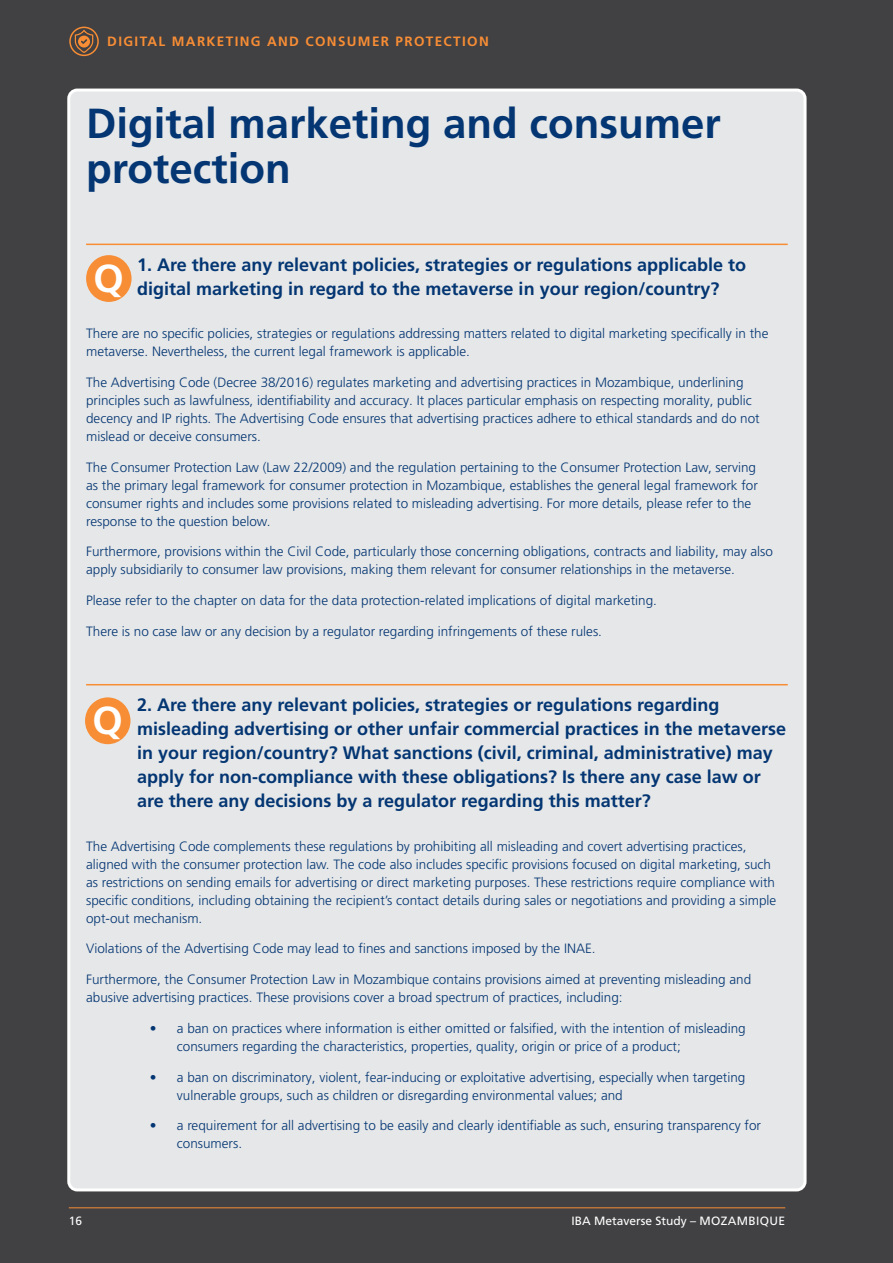
<style>
.page{position:relative;width:893px;height:1263px;background:#414042}
.page>*{position:absolute;margin:0;border:0;box-sizing:border-box;transform-origin:0 0}
.t1{font:700 42px/45px "Frutiger LT Pro";color:#043673}
.t2{font:700 39px "Frutiger LT Pro";color:#fff}
.t3{font:700 18px/24px "Frutiger LT Pro";color:#043673}
.t4{font:300 13.5px/18px "Frutiger LT Pro";color:#043673}
.t5{font:700 13.5px "Frutiger LT Pro";letter-spacing:.1em;color:#f78d35}
.t6{font:12px "Frutiger LT Pro";color:#fff}
</style>
<div class="page">
<hr style="left:69px;top:1207px;width:716px;height:1px;background:#f78d35">
<div style="left:69px;top:90px;width:736px;height:1100px;background:#e6e7e8;border-radius:9px"></div>
<div style="left:69px;top:27px;width:30px;height:29px;border:2px solid #f78d35;border-radius:50%"></div>
<hr style="left:86px;top:244px;width:702px;height:1px;background:#f78d35">
<hr style="left:86px;top:684px;width:702px;height:1px;background:#f78d35">
<div style="left:86px;top:255px;width:46px;height:47px;background:#f78d35;border-radius:50%"></div>
<div style="left:85px;top:697px;width:45px;height:47px;background:#f78d35;border-radius:50%"></div>
<svg style="left:75px;top:30px;width:18px;height:23px"></svg>
<p class="t5" style="left:107px;top:33px;width:383px">DIGITAL MARKETING AND CONSUMER PROTECTION</p>
<h1 class="t1" style="left:86px;top:101px;width:636px">Digital marketing and consumer protection</h1>
<h3 class="t3" style="left:137px;top:252px;width:610px">1. Are there any relevant policies, strategies or regulations applicable to digital marketing in regard to the metaverse in your region/country?</h3>
<p class="t4" style="left:86px;top:325px;width:684px">There are no specific policies, strategies or regulations addressing matters related to digital marketing specifically in the metaverse. Nevertheless, the current legal framework is applicable.</p>
<p class="t4" style="left:86px;top:373px;width:675px">The Advertising Code (Decree 38/2016) regulates marketing and advertising practices in Mozambique, underlining principles such as lawfulness, identifiability and accuracy. It places particular emphasis on respecting morality, public decency and IP rights. The Advertising Code ensures that advertising practices adhere to ethical standards and do not mislead or deceive consumers.</p>
<p class="t4" style="left:86px;top:458px;width:673px">The Consumer Protection Law (Law 22/2009) and the regulation pertaining to the Consumer Protection Law, serving as the primary legal framework for consumer protection in Mozambique, establishes the general legal framework for consumer rights and includes some provisions related to misleading advertising. For more details, please refer to the response to the question below.</p>
<p class="t4" style="left:86px;top:543px;width:688px">Furthermore, provisions within the Civil Code, particularly those concerning obligations, contracts and liability, may also apply subsidiarily to consumer law provisions, making them relevant for consumer relationships in the metaverse.</p>
<p class="t4" style="left:86px;top:591px;width:572px">Please refer to the chapter on data for the data protection-related implications of digital marketing.</p>
<p class="t4" style="left:86px;top:622px;width:517px">There is no case law or any decision by a regulator regarding infringements of these rules.</p>
<h2 class="t2" style="left:93px;top:255px;width:32px">Q</h2>
<p class="t3" style="left:137px;top:693px;width:650px">2. Are there any relevant policies, strategies or regulations regarding misleading advertising or other unfair commercial practices in the metaverse in your region/country? What sanctions (civil, criminal, administrative) may apply for non-compliance with these obligations? Is there any case law or are there any decisions by a regulator regarding this matter?</p>
<p class="t4" style="left:86px;top:837px;width:692px">The Advertising Code complements these regulations by prohibiting all misleading and covert advertising practices, aligned with the consumer protection law. The code also includes specific provisions focused on digital marketing, such as restrictions on sending emails for advertising or direct marketing purposes. These restrictions require compliance with specific conditions, including obtaining the recipient’s contact details during sales or negotiations and providing a simple opt-out mechanism.</p>
<p class="t4" style="left:86px;top:940px;width:511px">Violations of the Advertising Code may lead to fines and sanctions imposed by the INAE.</p>
<p class="t4" style="left:86px;top:970px;width:667px">Furthermore, the Consumer Protection Law in Mozambique contains provisions aimed at preventing misleading and abusive advertising practices. These provisions cover a broad spectrum of practices, including:</p>
<p class="t4" style="left:177px;top:1019px;width:570px;text-indent:-27px">• a ban on practices where information is either omitted or falsified, with the intention of misleading consumers regarding the characteristics, properties, quality, origin or price of a product;</p>
<p class="t4" style="left:177px;top:1068px;width:570px;text-indent:-27px">• a ban on discriminatory, violent, fear-inducing or exploitative advertising, especially when targeting vulnerable groups, such as children or disregarding environmental values; and</p>
<p class="t4" style="left:177px;top:1117px;width:586px;text-indent:-27px">• a requirement for all advertising to be easily and clearly identifiable as such, ensuring transparency for consumers.</p>
<h2 class="t2" style="left:92px;top:697px;width:32px">Q</h2>
<p class="t6" style="left:69px;top:1214px;width:15px">16</p>
<p class="t6" style="left:571px;top:1214px;width:215px">IBA Metaverse Study – MOZAMBIQUE</p>
</div>
